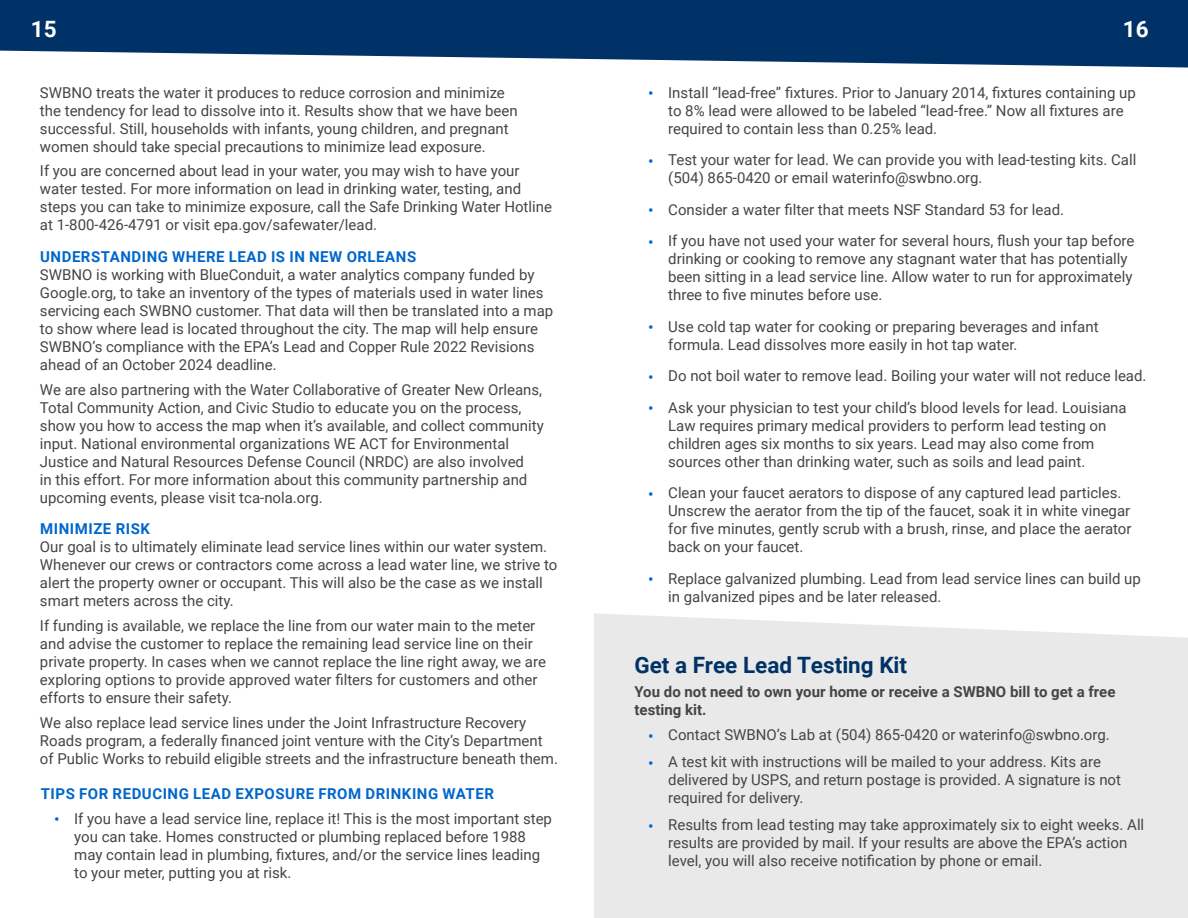
<style>
.page{position:relative;width:1188px;height:918px;background:#fff}
.page>*{position:absolute;margin:0;border:0;box-sizing:border-box;transform-origin:0 0}
.t1{font:700 22.5px "Roboto";color:#003267}
.t2{font:700 22.5px "Roboto";color:#fff}
.Body{font:15px/18px "Roboto";color:#454545}
.t3{font:700 15px "Roboto";letter-spacing:.035em;color:#06c}
.Body-2{font:700 15px/18px "Roboto";color:#454545}
.s1{font-size:16.5px;color:#06c}
</style>
<div class="page">
<svg style="left:0;top:0;width:1188px;height:68px;background:#214c7b"></svg>
<div style="left:594px;top:613px;width:594px;height:305px;background:#e9e9e9"></div>
<h1 class="t2" style="left:31px;top:13px;width:27px">15</h1>
<h1 class="t2" style="left:1123px;top:13px;width:27px">16</h1>
<p class="Body" style="left:40px;top:83px;width:479px">SWBNO treats the water it produces to reduce corrosion and minimize the tendency for lead to dissolve into it. Results show that we have been successful. Still, households with infants, young children, and pregnant women should take special precautions to minimize lead exposure.</p>
<p class="Body" style="left:40px;top:162px;width:514px">If you are concerned about lead in your water, you may wish to have your water tested. For more information on lead in drinking water, testing, and steps you can take to minimize exposure, call the Safe Drinking Water Hotline at 1-800-426-4791 or visit epa.gov/safewater/lead.</p>
<h2 class="t3" style="left:40px;top:246px;width:378px">UNDERSTANDING WHERE LEAD IS IN NEW ORLEANS</h2>
<p class="Body" style="left:40px;top:265px;width:515px">SWBNO is working with BlueConduit, a water analytics company funded by Google.org, to take an inventory of the types of materials used in water lines servicing each SWBNO customer. That data will then be translated into a map to show where lead is located throughout the city. The map will help ensure SWBNO’s compliance with the EPA’s Lead and Copper Rule 2022 Revisions ahead of an October 2024 deadline.</p>
<p class="Body" style="left:40px;top:380px;width:505px">We are also partnering with the Water Collaborative of Greater New Orleans, Total Community Action, and Civic Studio to educate you on the process, show you how to access the map when it’s available, and collect community input. National environmental organizations WE ACT for Environmental Justice and Natural Resources Defense Council (NRDC) are also involved<br>in this effort. For more information about this community partnership and upcoming events, please visit tca-nola.org.</p>
<h2 class="t3" style="left:40px;top:518px;width:111px">MINIMIZE RISK</h2>
<p class="Body" style="left:40px;top:537px;width:519px">Our goal is to ultimately eliminate lead service lines within our water system.<br>Whenever our crews or contractors come across a lead water line, we strive to alert the property owner or occupant. This will also be the case as we install smart meters across the city.</p>
<p class="Body" style="left:40px;top:616px;width:508px">If funding is available, we replace the line from our water main to the meter and advise the customer to replace the remaining lead service line on their private property. In cases when we cannot replace the line right away, we are exploring options to provide approved water filters for customers and other efforts to ensure their safety.</p>
<p class="Body" style="left:40px;top:713px;width:520px">We also replace lead service lines under the Joint Infrastructure Recovery<br>Roads program, a federally financed joint venture with the City’s Department of Public Works to rebuild eligible streets and the infrastructure beneath them.</p>
<h2 class="t3" style="left:41px;top:783px;width:455px">TIPS FOR REDUCING LEAD EXPOSURE FROM DRINKING WATER</h2>
<p class="Body" style="left:74px;top:809px;width:479px;text-indent:-20px"><span class="s1">•</span> If you have a lead service line, replace it! This is the most important step you can take. Homes constructed or plumbing replaced before 1988 may contain lead in plumbing, fixtures, and/or the service lines leading to your meter, putting you at risk.</p>
<p class="Body" style="left:668px;top:83px;width:469px;text-indent:-20px"><span class="s1">•</span> Install “lead-free” fixtures. Prior to January 2014, fixtures containing up to 8% lead were allowed to be labeled “lead-free.” Now all fixtures are required to contain less than 0.25% lead.</p>
<p class="Body" style="left:668px;top:150px;width:470px;text-indent:-20px"><span class="s1">•</span> Test your water for lead. We can provide you with lead-testing kits. Call (504) 865-0420 or email waterinfo@swbno.org.</p>
<p class="Body" style="left:648px;top:200px;width:418px"><span class="s1">•</span> Consider a water filter that meets NSF Standard 53 for lead.</p>
<p class="Body" style="left:668px;top:231px;width:468px;text-indent:-20px"><span class="s1">•</span> If you have not used your water for several hours, flush your tap before drinking or cooking to remove any stagnant water that has potentially been sitting in a lead service line. Allow water to run for approximately three to five minutes before use.</p>
<p class="Body" style="left:668px;top:317px;width:432px;text-indent:-20px"><span class="s1">•</span> Use cold tap water for cooking or preparing beverages and infant formula. Lead dissolves more easily in hot tap water.</p>
<p class="Body" style="left:648px;top:366px;width:500px"><span class="s1">•</span> Do not boil water to remove lead. Boiling your water will not reduce lead.</p>
<p class="Body" style="left:668px;top:398px;width:460px;text-indent:-20px"><span class="s1">•</span> Ask your physician to test your child’s blood levels for lead. Louisiana Law requires primary medical providers to perform lead testing on children ages six months to six years. Lead may also come from sources other than drinking water, such as soils and lead paint.</p>
<p class="Body" style="left:668px;top:483px;width:465px;text-indent:-20px"><span class="s1">•</span> Clean your faucet aerators to dispose of any captured lead particles.<br>Unscrew the aerator from the tip of the faucet, soak it in white vinegar for five minutes, gently scrub with a brush, rinse, and place the aerator back on your faucet.</p>
<p class="Body" style="left:668px;top:569px;width:474px;text-indent:-20px"><span class="s1">•</span> Replace galvanized plumbing. Lead from lead service lines can build up in galvanized pipes and be later released.</p>
<h1 class="t1" style="left:634px;top:649px;width:274px">Get a Free Lead Testing Kit</h1>
<p class="Body-2" style="left:634px;top:683px;width:483px">You do not need to own your home or receive a SWBNO bill to get a free testing kit.</p>
<p class="Body" style="left:648px;top:725px;width:463px"><span class="s1">•</span> Contact SWBNO’s Lab at (504) 865-0420 or waterinfo@swbno.org.</p>
<p class="Body" style="left:668px;top:752px;width:454px;text-indent:-20px"><span class="s1">•</span> A test kit with instructions will be mailed to your address. Kits are delivered by USPS, and return postage is provided. A signature is not required for delivery.</p>
<p class="Body" style="left:668px;top:815px;width:478px;text-indent:-20px"><span class="s1">•</span> Results from lead testing may take approximately six to eight weeks. All results are provided by mail. If your results are above the EPA’s action level, you will also receive notification by phone or email.</p>
</div>
